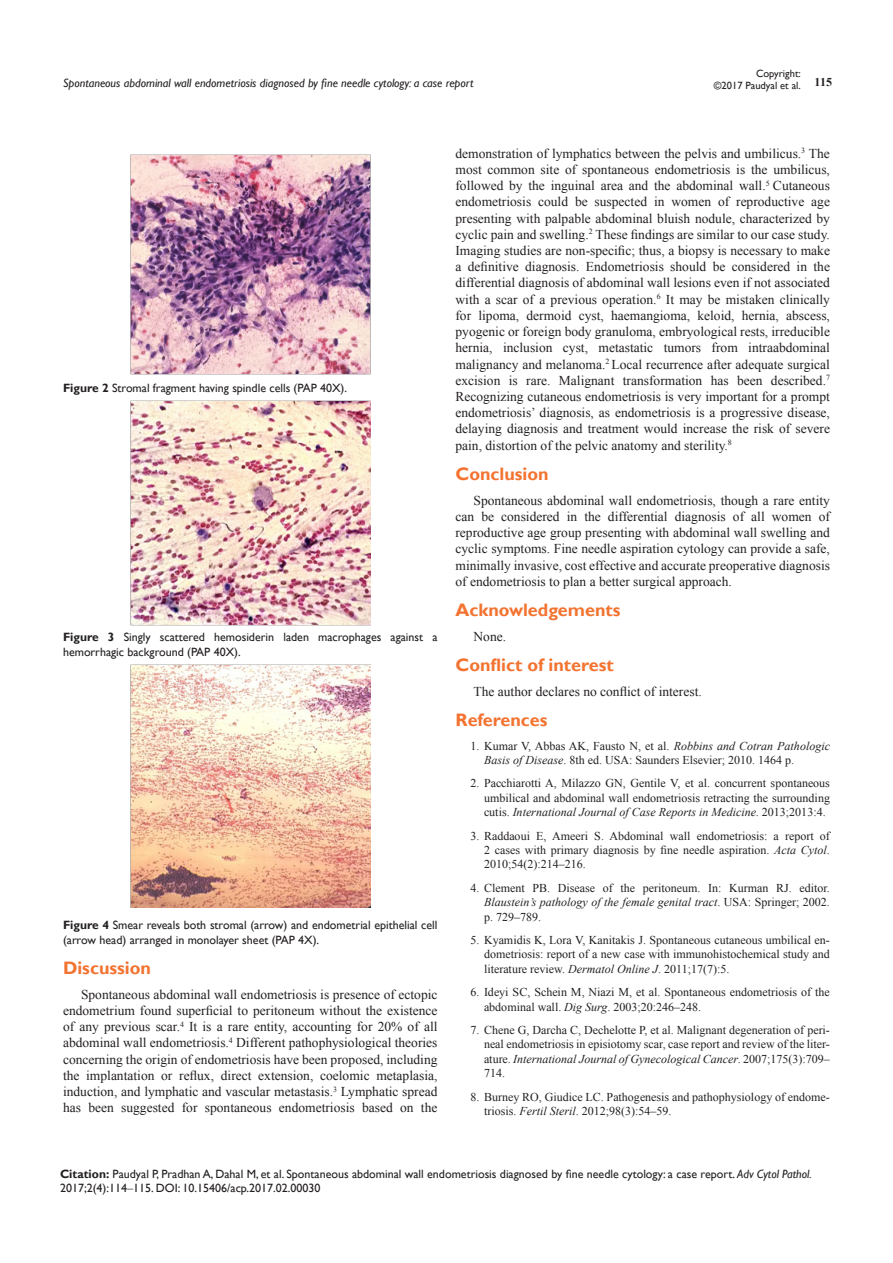
<style>
.page{position:relative;width:893px;height:1263px;background:#fff}
.page>*{position:absolute;margin:0;border:0;box-sizing:border-box;transform-origin:0 0}
.List_Paragraph{font:700 18px "Gill Sans";color:#f37331}
.t1{font:13.5px/16.2px "Times New Roman";color:#231f20;text-align:justify}
.t2{font:12px/14.4px "Times New Roman";color:#231f20;text-align:justify}
.Citation{font:12px/14.4px "Gill Sans";color:#231f20}
.t3{font:italic 12px "Gill Sans";color:#231f20}
.t4{font:700 12px "Times New Roman";color:#231f20}
.t5{font:10.5px/12.6px "Gill Sans";color:#231f20;text-align:right}
.s1{font-weight:700}
.s2{font-style:italic}
.s3{font-family:"Times New Roman"}
</style>
<div class="page">
<img style="left:131px;top:154px;width:240px;height:220px">
<img style="left:131px;top:400px;width:240px;height:225px">
<img style="left:131px;top:665px;width:240px;height:243px">
<p class="t5" style="left:714px;top:67px;width:88px">Copyright:<br>©2017 Paudyal et al.</p>
<p class="t3" style="left:63px;top:76px;width:412px">Spontaneous abdominal wall endometriosis diagnosed by fine needle cytology: a case report</p>
<p class="t4" style="left:815px;top:73px;width:19px">115</p>
<p class="Citation" style="left:63px;top:381px;width:286px"><span class="s1">Figure 2</span> Stromal fragment having spindle cells (PAP 40X).</p>
<p class="Citation" style="left:63px;top:630px;width:376px"><span class="s1">Figure 3</span> Singly scattered hemosiderin laden macrophages against a hemorrhagic background (PAP 40X).</p>
<p class="Citation" style="left:63px;top:918px;width:376px"><span class="s1">Figure 4</span> Smear reveals both stromal (arrow) and endometrial epithelial cell (arrow head) arranged in monolayer sheet (PAP 4X).</p>
<p class="List_Paragraph" style="left:63px;top:957px;width:89px">Discussion</p>
<p class="t1" style="left:63px;top:986px;width:376px;text-indent:18px">Spontaneous abdominal wall endometriosis is presence of ectopic endometrium found superficial to peritoneum without the existence of any previous scar.<sup>4</sup> It is a rare entity, accounting for 20% of all abdominal wall endometriosis.<sup>4</sup> Different pathophysiological theories concerning the origin of endometriosis have been proposed, including the implantation or reflux, direct extension, coelomic metaplasia, induction, and lymphatic and vascular metastasis.<sup>3</sup> Lymphatic spread has been suggested for spontaneous endometriosis based on the</p>
<p class="t1" style="left:455px;top:145px;width:376px">demonstration of lymphatics between the pelvis and umbilicus.<sup>3</sup> The most common site of spontaneous endometriosis is the umbilicus, followed by the inguinal area and the abdominal wall.<sup>5</sup> Cutaneous endometriosis could be suspected in women of reproductive age presenting with palpable abdominal bluish nodule, characterized by cyclic pain and swelling.<sup>2</sup> These findings are similar to our case study.<br>Imaging studies are non-specific; thus, a biopsy is necessary to make a definitive diagnosis. Endometriosis should be considered in the differential diagnosis of abdominal wall lesions even if not associated with a scar of a previous operation.<sup>6</sup> It may be mistaken clinically for lipoma, dermoid cyst, haemangioma, keloid, hernia, abscess, pyogenic or foreign body granuloma, embryological rests, irreducible hernia, inclusion cyst, metastatic tumors from intraabdominal malignancy and melanoma.<sup>2</sup> Local recurrence after adequate surgical excision is rare. Malignant transformation has been described.<sup>7<br></sup>Recognizing cutaneous endometriosis is very important for a prompt endometriosis’ diagnosis, as endometriosis is a progressive disease, delaying diagnosis and treatment would increase the risk of severe pain, distortion of the pelvic anatomy and sterility.<sup>8</sup></p>
<p class="List_Paragraph" style="left:455px;top:463px;width:95px">Conclusion</p>
<p class="t1" style="left:455px;top:492px;width:376px;text-indent:18px">Spontaneous abdominal wall endometriosis, though a rare entity can be considered in the differential diagnosis of all women of reproductive age group presenting with abdominal wall swelling and cyclic symptoms. Fine needle aspiration cytology can provide a safe, minimally invasive, cost effective and accurate preoperative diagnosis of endometriosis to plan a better surgical approach.</p>
<p class="List_Paragraph" style="left:455px;top:599px;width:166px">Acknowledgements</p>
<p class="t1" style="left:473px;top:628px;width:34px">None.</p>
<p class="List_Paragraph" style="left:455px;top:654px;width:160px">Conflict of interest</p>
<p class="t1" style="left:473px;top:683px;width:230px">The author declares no conflict of interest.</p>
<p class="List_Paragraph" style="left:455px;top:709px;width:94px">References</p>
<p class="t2" style="left:484px;top:738px;width:347px;text-indent:-14px">1. Kumar V, Abbas AK, Fausto N, et al. <span class="s2">Robbins and Cotran Pathologic<br>Basis of Disease</span>. 8th ed. USA: Saunders Elsevier; 2010. 1464 p.</p>
<p class="t2" style="left:484px;top:776px;width:347px;text-indent:-14px">2. Pacchiarotti A, Milazzo GN, Gentile V, et al. concurrent spontaneous umbilical and abdominal wall endometriosis retracting the surrounding cutis. <span class="s2">International Journal of Case Reports in Medicine</span>. 2013;2013:4.</p>
<p class="t2" style="left:484px;top:828px;width:347px;text-indent:-14px">3. Raddaoui E, Ameeri S. Abdominal wall endometriosis: a report of 2 cases with primary diagnosis by fine needle aspiration. <span class="s2">Acta Cytol</span>.<br>2010;54(2):214–216.</p>
<p class="t2" style="left:484px;top:880px;width:347px;text-indent:-14px">4. Clement PB. Disease of the peritoneum. In: Kurman RJ. editor.<br><span class="s2">Blaustein’s pathology of the female genital tract</span>. USA: Springer; 2002. p. 729–789.</p>
<p class="t2" style="left:484px;top:932px;width:347px;text-indent:-14px">5. Kyamidis K, Lora V, Kanitakis J. Spontaneous cutaneous umbilical en&shy;dometriosis: report of a new case with immunohistochemical study and literature review. <span class="s2">Dermatol Online J</span>. 2011;17(7):5.</p>
<p class="t2" style="left:484px;top:985px;width:347px;text-indent:-14px">6. Ideyi SC, Schein M, Niazi M, et al. Spontaneous endometriosis of the abdominal wall. <span class="s2">Dig Surg</span>. 2003;20:246–248.</p>
<p class="t2" style="left:484px;top:1022px;width:347px;text-indent:-14px">7. Chene G, Darcha C, Dechelotte P, et al. Malignant degeneration of peri&shy;neal endometriosis in episiotomy scar, case report and review of the liter&shy;ature. <span class="s2">International Journal of Gynecological Cancer</span>. 2007;175(3):709– 714.</p>
<p class="t2" style="left:484px;top:1089px;width:347px;text-indent:-14px">8. Burney RO, Giudice LC. Pathogenesis and pathophysiology of endome&shy;triosis. <span class="s2">Fertil Steril</span>. 2012;98(3):54–59.</p>
<p class="Citation" style="left:60px;top:1167px;width:753px"><span class="s1">Citation:</span> Paudyal P, Pradhan A, Dahal M, et al. Spontaneous abdominal wall endometriosis diagnosed by fine needle cytology: a case report. <span class="s2">Adv Cytol Pathol.<br></span>2017;2(4):114<span class="s3">‒</span>115. DOI: 10.15406/acp.2017.02.00030</p>
</div>
